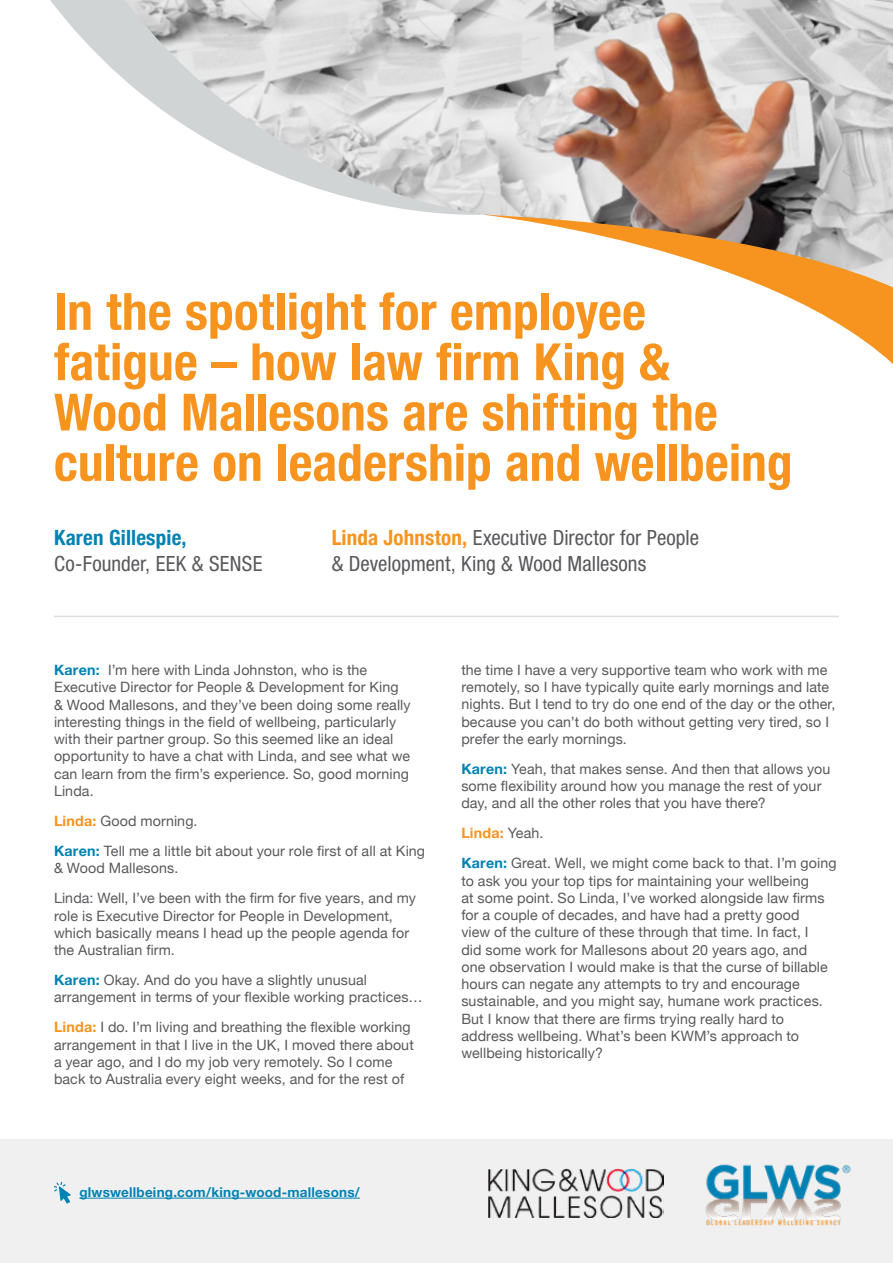
<style>
.page{position:relative;width:893px;height:1263px;background:#fff}
.page>*{position:absolute;margin:0;border:0;box-sizing:border-box;transform-origin:0 0}
.t1{font:700 condensed 51.45px/50.4px "Helvetica Neue";color:#f7941f}
.Intro_Para{font:condensed 21px/26.2px "Helvetica Neue";letter-spacing:.005em;color:#59595c}
.Body{font:14.25px/17.2px "Helvetica Neue";letter-spacing:.01em;color:#59595c}
.Body-2{font:700 14.25px "Helvetica Neue";letter-spacing:.015em;color:#f7941f}
.Body-3{font:700 13.5px "Helvetica Neue";letter-spacing:.015em;color:#0082b3}
.s1{font-weight:700;color:#0082b3}
.s2{font-weight:700;color:#f7941f}
.s3{font-weight:400;color:#59595c}
</style>
<div class="page">
<div style="left:0;top:1140px;width:893px;height:123px;background:#ededed"></div>
<img style="left:483px;top:0;width:410px;height:215px">
<svg style="left:50px;top:0;width:433px;height:215px"></svg>
<svg style="left:486px;top:215px;width:407px;height:149px"></svg>
<img style="left:705px;top:1164px;width:146px;height:62px">
<hr style="left:54px;top:616px;width:785px;height:1px;background:#dcdddf">
<img style="left:489px;top:1168px;width:175px;height:49px">
<hr style="left:79px;top:1198px;width:281px;height:1px;background:#0082b3">
<svg style="left:54px;top:1182px;width:17px;height:22px"></svg>
<p class="t1" style="left:54px;top:283px;width:740px">In the spotlight for employee fatigue – how law firm King &amp;<br>Wood Mallesons are shifting the culture on leadership and wellbeing</p>
<p class="Intro_Para" style="left:54px;top:524px;width:210px"><span class="s1">Karen Gillespie,<br></span>Co-Founder, EEK &amp; SENSE</p>
<p class="Intro_Para" style="left:332px;top:524px;width:369px"><span class="s2">Linda Johnston,</span> Executive Director for People &amp; Development, King &amp; Wood Mallesons</p>
<p class="Body" style="left:54px;top:662px;width:358px"><span class="s1">Karen:</span> I’m here with Linda Johnston, who is the Executive Director for People &amp; Development for King &amp; Wood Mallesons, and they’ve been doing some really interesting things in the field of wellbeing, particularly with their partner group. So this seemed like an ideal opportunity to have a chat with Linda, and see what we can learn from the firm’s experience. So, good morning Linda.</p>
<p class="Body" style="left:54px;top:813px;width:145px"><span class="s2">Linda:</span> Good morning.</p>
<p class="Body" style="left:54px;top:843px;width:373px"><span class="s1">Karen:</span> Tell me a little bit about your role first of all at King &amp; Wood Mallesons.</p>
<p class="Body" style="left:54px;top:890px;width:363px">Linda: Well, I’ve been with the firm for five years, and my role is Executive Director for People in Development, which basically means I head up the people agenda for the Australian firm.</p>
<p class="Body" style="left:54px;top:972px;width:370px"><span class="s1">Karen:</span> Okay. And do you have a slightly unusual arrangement in terms of your flexible working practices…</p>
<p class="Body" style="left:54px;top:1019px;width:361px"><span class="s2">Linda:</span> I do. I’m living and breathing the flexible working arrangement in that I live in the UK, I moved there about a year ago, and I do my job very remotely. So I come back to Australia every eight weeks, and for the rest of</p>
<p class="Body" style="left:461px;top:662px;width:376px">the time I have a very supportive team who work with me remotely, so I have typically quite early mornings and late nights. But I tend to try do one end of the day or the other, because you can’t do both without getting very tired, so I prefer the early mornings.</p>
<p class="Body" style="left:461px;top:761px;width:371px"><span class="s1">Karen:</span> Yeah, that makes sense. And then that allows you some flexibility around how you manage the rest of your day, and all the other roles that you have there?</p>
<p class="Body-2" style="left:461px;top:822px;width:84px">Linda: <span class="s3">Yeah.</span></p>
<p class="Body" style="left:461px;top:855px;width:377px"><span class="s1">Karen:</span> Great. Well, we might come back to that. I’m going to ask you your top tips for maintaining your wellbeing<br>at some point. So Linda, I’ve worked alongside law firms for a couple of decades, and have had a pretty good<br>view of the culture of these through that time. In fact, I<br>did some work for Mallesons about 20 years ago, and<br>one observation I would make is that the curse of billable hours can negate any attempts to try and encourage sustainable, and you might say, humane work practices.<br>But I know that there are firms trying really hard to address wellbeing. What’s been KWM’s approach to wellbeing historically?</p>
<p class="Body-3" style="left:79px;top:1181px;width:282px">glwswellbeing.com/king-wood-mallesons/</p>
</div>
